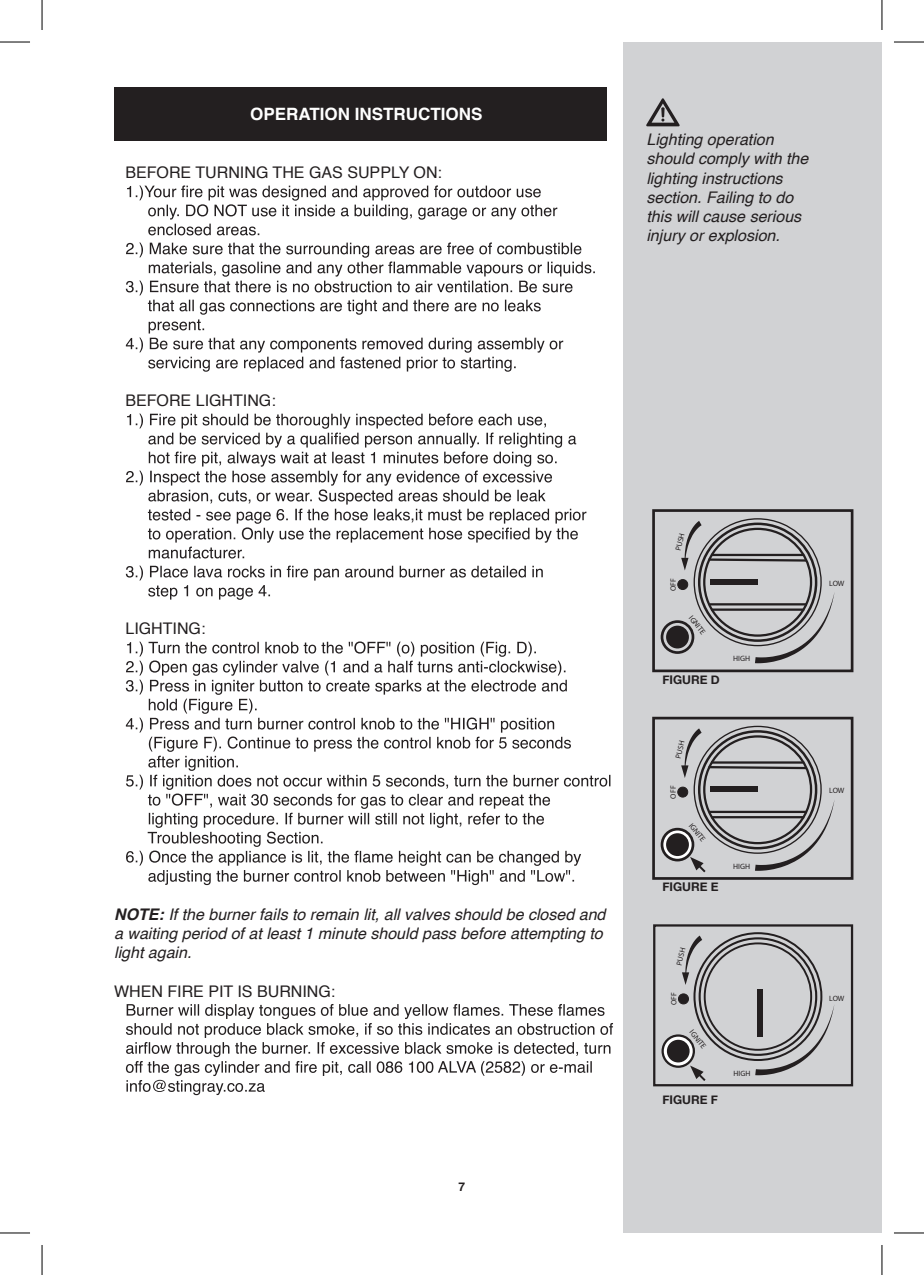
<style>
.page{position:relative;width:924px;height:1275px;background:#fff}
.page>*{position:absolute;margin:0;border:0;box-sizing:border-box;transform-origin:0 0}
.t1{font:700 17px "Helvetica";color:#fff}
.t2{font:italic 16px/19.2px "Helvetica";color:#231f20}
.t3{font:16px "Helvetica";color:#231f20}
.t4{font:700 12px "Helvetica Neue";color:#231f20}
.t5{font:700 12px "Helvetica";color:#231f20}
.t6{font:7.8px "Myriad Pro";color:#231f20}
.t7{font:7.6px "Myriad Pro";color:#231f20}
.s1{font-weight:700}
</style>
<div class="page">
<div style="left:623px;top:42px;width:258px;height:1191px;background:#d1d2d4"></div>
<svg style="left:646px;top:98px;width:33px;height:28px"></svg>
<div style="left:114px;top:87px;width:492px;height:54px;background:#231f20"></div>
<svg style="left:127px;top:185px;width:430px;height:50px"></svg>
<svg style="left:126px;top:242px;width:468px;height:130px"></svg>
<svg style="left:126px;top:413px;width:460px;height:145px"></svg>
<svg style="left:126px;top:565px;width:416px;height:35px"></svg>
<svg style="left:126px;top:641px;width:484px;height:244px"></svg>
<svg style="left:126px;top:1004px;width:486px;height:91px"></svg>
<div style="left:652px;top:509px;width:201px;height:163px;border:3px solid #231f20"></div>
<svg style="left:660px;top:518px;width:174px;height:145px"></svg>
<div style="left:652px;top:924px;width:200px;height:162px;border:2px solid #231f20"></div>
<svg style="left:661px;top:932px;width:173px;height:149px"></svg>
<div style="left:652px;top:717px;width:201px;height:162px;border:3px solid #231f20"></div>
<svg style="left:660px;top:725px;width:174px;height:148px"></svg>
<hr style="left:0;top:42px;width:30px;height:1px;background:#000">
<hr style="left:893px;top:42px;width:30px;height:1px;background:#000">
<hr style="left:0;top:1232px;width:30px;height:1px;background:#000">
<hr style="left:893px;top:1232px;width:30px;height:1px;background:#000">
<hr style="left:42px;top:0;width:1px;height:30px;background:#000">
<hr style="left:42px;top:1245px;width:1px;height:30px;background:#000">
<hr style="left:881px;top:0;width:1px;height:30px;background:#000">
<hr style="left:881px;top:1245px;width:1px;height:30px;background:#000">
<p class="t1" style="left:250px;top:103px;width:234px">OPERATION INSTRUCTIONS</p>
<p class="t3" style="left:125px;top:160px;width:318px">BEFORE TURNING THE GAS SUPPLY ON:</p>
<p class="t2" style="left:646px;top:130px;width:163px">Lighting operation should comply with the lighting instructions section. Failing to do this will cause serious injury or explosion.</p>
<p class="t3" style="left:125px;top:388px;width:152px">BEFORE LIGHTING:</p>
<p class="t3" style="left:125px;top:616px;width:82px">LIGHTING:</p>
<p class="t2" style="left:114px;top:905px;width:492px"><span class="s1">NOTE:</span> If the burner fails to remain lit, all valves should be closed and a waiting period of at least 1 minute should pass before attempting to light again.</p>
<p class="t3" style="left:114px;top:978px;width:223px">WHEN FIRE PIT IS BURNING:</p>
<p class="t5" style="left:458px;top:1179px;width:8px">7</p>
<p class="t6" style="left:673px;top:549px;width:19px;rotate:-76deg">PUSH</p>
<p class="t6" style="left:668px;top:591px;width:14px;rotate:-90deg">OFF</p>
<p class="t6" style="left:694px;top:613px;width:23px;rotate:52deg">IGNITE</p>
<p class="t4" style="left:662px;top:670px;width:59px">FIGURE D</p>
<p class="t6" style="left:732px;top:653px;width:18px">HIGH</p>
<p class="t6" style="left:673px;top:757px;width:19px;rotate:-76deg">PUSH</p>
<p class="t6" style="left:668px;top:798px;width:14px;rotate:-90deg">OFF</p>
<p class="t6" style="left:694px;top:821px;width:23px;rotate:52deg">IGNITE</p>
<p class="t4" style="left:662px;top:877px;width:58px">FIGURE E</p>
<p class="t6" style="left:732px;top:861px;width:18px">HIGH</p>
<p class="t7" style="left:674px;top:964px;width:19px;rotate:-76deg">PUSH</p>
<p class="t6" style="left:828px;top:578px;width:17px">LOW</p>
<p class="t6" style="left:828px;top:786px;width:17px">LOW</p>
<p class="t7" style="left:669px;top:1005px;width:14px;rotate:-90deg">OFF</p>
<p class="t7" style="left:828px;top:993px;width:17px">LOW</p>
<p class="t6" style="left:694px;top:1027px;width:23px;rotate:52deg">IGNITE</p>
<p class="t4" style="left:662px;top:1090px;width:57px">FIGURE F</p>
<p class="t7" style="left:733px;top:1068px;width:18px">HIGH</p>
</div>
